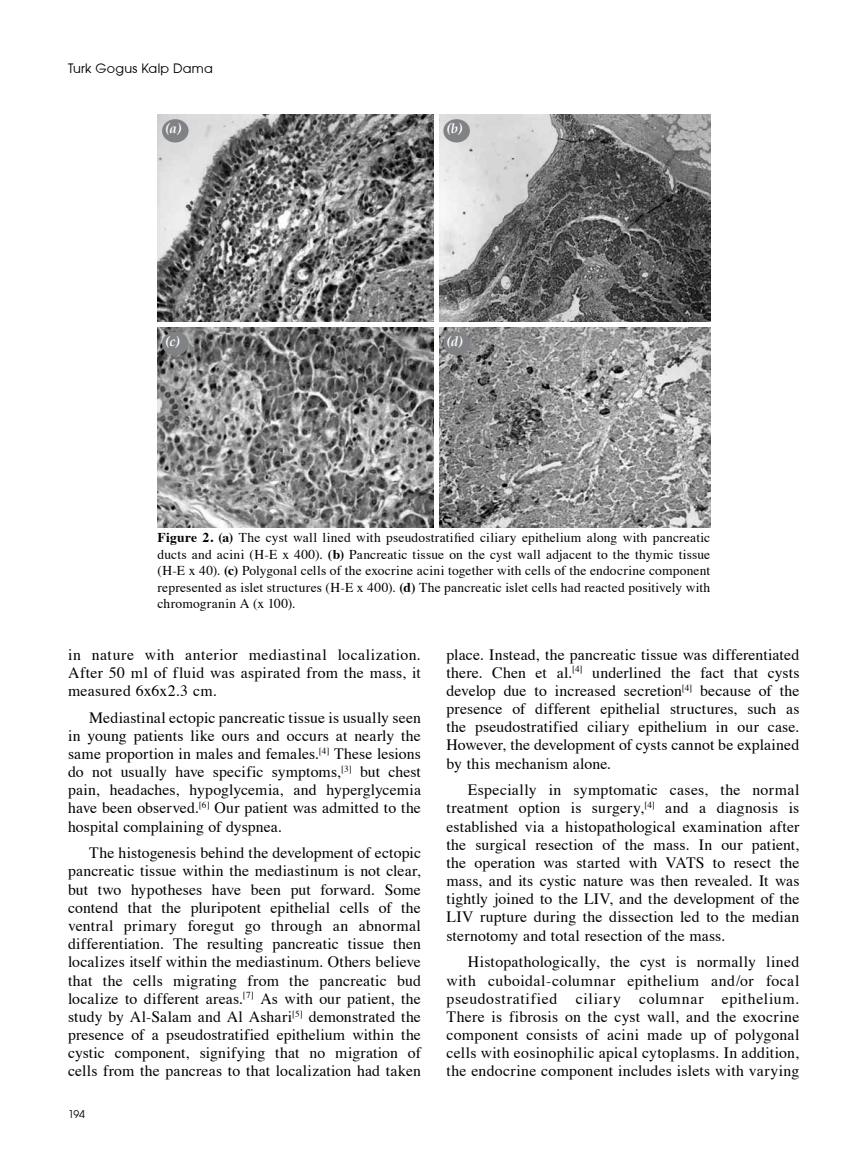
<style>
.page{position:relative;width:859px;height:1170px;background:#fff}
.page>*{position:absolute;margin:0;border:0;box-sizing:border-box;transform-origin:0 0}
.t1{font:15.75px/18.1px "Times";letter-spacing:.01em;color:#000;text-align:justify}
.t2{font:13.5px/16.5px "Times";letter-spacing:.015em;color:#000;text-align:justify}
.t3{font:italic 700 13.5px "Palatino";color:#fff}
.t4{font:12.75px "Avant Garde";letter-spacing:.02em;color:#000}
.t5{font:10.5px "Avant Garde";color:#000}
.s1{font-weight:700}
</style>
<div class="page">
<img style="left:158px;top:115px;width:552px;height:413px">
<div style="left:434px;top:114px;width:5px;height:415px;background:#fff"></div>
<div style="left:156px;top:322px;width:556px;height:5px;background:#fff"></div>
<div style="left:162px;top:119px;width:27px;height:23px;background:#808285;border-radius:50%"></div>
<div style="left:162px;top:332px;width:27px;height:23px;background:#808285;border-radius:50%"></div>
<div style="left:443px;top:119px;width:27px;height:23px;background:#808285;border-radius:50%"></div>
<div style="left:443px;top:332px;width:27px;height:23px;background:#808285;border-radius:50%"></div>
<p class="t4" style="left:68px;top:61px;width:146px">Turk Gogus Kalp Dama</p>
<p class="t3" style="left:165px;top:120px;width:18px">(a)</p>
<p class="t3" style="left:165px;top:333px;width:16px">(c)</p>
<p class="t3" style="left:446px;top:120px;width:17px">(b)</p>
<p class="t3" style="left:446px;top:333px;width:18px">(d)</p>
<p class="t2" style="left:158px;top:529px;width:554px"><span class="s1">Figure 2. (a)</span> The cyst wall lined with pseudostratified ciliary epithelium along with pancreatic ducts and acini (H-E x 400). <span class="s1">(b)</span> Pancreatic tissue on the cyst wall adjacent to the thymic tissue (H-E x 40). <span class="s1">(c)</span> Polygonal cells of the exocrine acini together with cells of the endocrine component represented as islet structures (H-E x 400). <span class="s1">(d)</span> The pancreatic islet cells had reacted positively with chromogranin A (x 100).</p>
<p class="t1" style="left:68px;top:645px;width:354px">in nature with anterior mediastinal localization.<br>After 50 ml of fluid was aspirated from the mass, it measured 6x6x2.3 cm.</p>
<p class="t1" style="left:68px;top:708px;width:354px;text-indent:21px">Mediastinal ectopic pancreatic tissue is usually seen in young patients like ours and occurs at nearly the same proportion in males and females.<sup>[4]</sup> These lesions do not usually have specific symptoms,<sup>[3]</sup> but chest pain, headaches, hypoglycemia, and hyperglycemia have been observed.<sup>[6]</sup> Our patient was admitted to the hospital complaining of dyspnea.</p>
<p class="t1" style="left:68px;top:843px;width:354px;text-indent:21px">The histogenesis behind the development of ectopic pancreatic tissue within the mediastinum is not clear, but two hypotheses have been put forward. Some contend that the pluripotent epithelial cells of the ventral primary foregut go through an abnormal differentiation. The resulting pancreatic tissue then localizes itself within the mediastinum. Others believe that the cells migrating from the pancreatic bud localize to different areas.<sup>[7]</sup> As with our patient, the study by Al-Salam and Al Ashari<sup>[5]</sup> demonstrated the presence of a pseudostratified epithelium within the cystic component, signifying that no migration of cells from the pancreas to that localization had taken</p>
<p class="t5" style="left:68px;top:1107px;width:19px">194</p>
<p class="t1" style="left:446px;top:645px;width:354px">place. Instead, the pancreatic tissue was differentiated there. Chen et al.<sup>[4]</sup> underlined the fact that cysts develop due to increased secretion<sup>[4]</sup> because of the presence of different epithelial structures, such as the pseudostratified ciliary epithelium in our case.<br>However, the development of cysts cannot be explained by this mechanism alone.</p>
<p class="t1" style="left:446px;top:780px;width:354px;text-indent:21px">Especially in symptomatic cases, the normal treatment option is surgery,<sup>[4]</sup> and a diagnosis is established via a histopathological examination after the surgical resection of the mass. In our patient, the operation was started with VATS to resect the mass, and its cystic nature was then revealed. It was tightly joined to the LIV, and the development of the LIV rupture during the dissection led to the median sternotomy and total resection of the mass.</p>
<p class="t1" style="left:446px;top:952px;width:354px;text-indent:21px">Histopathologically, the cyst is normally lined with cuboidal-columnar epithelium and/or focal pseudostratified ciliary columnar epithelium.<br>There is fibrosis on the cyst wall, and the exocrine component consists of acini made up of polygonal cells with eosinophilic apical cytoplasms. In addition, the endocrine component includes islets with varying</p>
</div>
